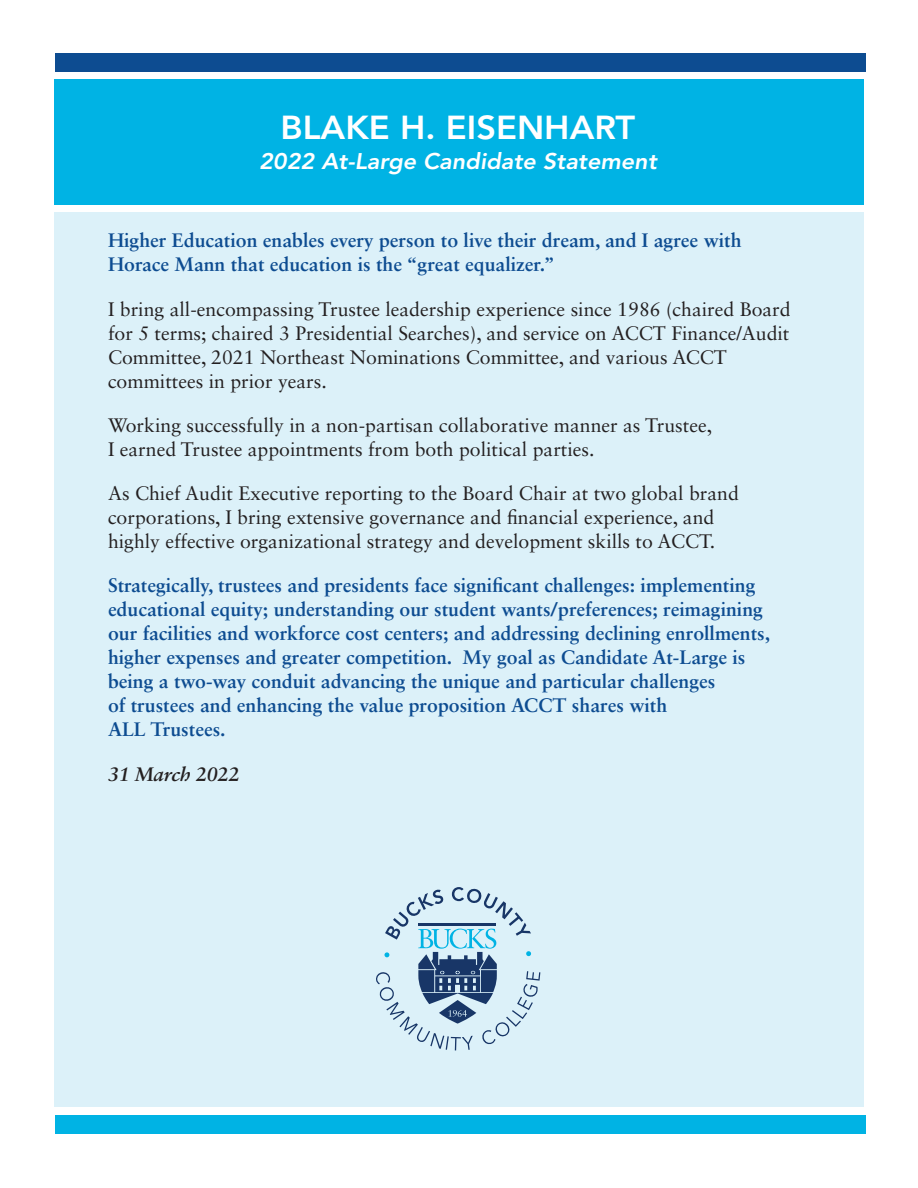
<style>
.page{position:relative;width:918px;height:1188px;background:#fff}
.page>*{position:absolute;margin:0;border:0;box-sizing:border-box;transform-origin:0 0}
.t1{font:800 33px "Avenir LT Std";color:#fff;scale:1.04 1}
.t2{font:italic 800 22.5px "Avenir LT Std";color:#fff;scale:1.04 1}
.t3{font:19.5px/24px "Sabon LT Std";color:#231f20}
.t4{font:700 19.5px/24px "Sabon LT Std";color:#0d4c91}
.t5{font:italic 700 19.5px "Sabon LT Std";color:#231f20}
</style>
<div class="page">
<div style="left:54px;top:212px;width:810px;height:895px;background:#dcf1f9"></div>
<div style="left:54px;top:80px;width:810px;height:125px;background:#00b3e4"></div>
<div style="left:55px;top:54px;width:810px;height:18px;background:#0d4c91"></div>
<div style="left:55px;top:1115px;width:810px;height:19px;background:#00b3e4"></div>
<svg style="left:376px;top:887px;width:164px;height:163px"></svg>
<h1 class="t1" style="left:281px;top:108px;width:342px">BLAKE H. EISENHART</h1>
<p class="t2" style="left:259px;top:148px;width:384px">2022 At-Large Candidate Statement</p>
<p class="t4" style="left:108px;top:228px;width:635px">Higher Education enables every person to live their dream, and I agree with<br>Horace Mann that education is the “great equalizer.”</p>
<p class="t3" style="left:108px;top:297px;width:684px">I bring all-encompassing Trustee leadership experience since 1986 (chaired Board for 5 terms; chaired 3 Presidential Searches), and service on ACCT Finance/Audit Committee, 2021 Northeast Nominations Committee, and various ACCT committees in prior years.</p>
<p class="t3" style="left:108px;top:413px;width:606px">Working successfully in a non-partisan collaborative manner as Trustee,<br>I earned Trustee appointments from both political parties.</p>
<p class="t3" style="left:108px;top:481px;width:632px">As Chief Audit Executive reporting to the Board Chair at two global brand corporations, I bring extensive governance and financial experience, and highly effective organizational strategy and development skills to ACCT.</p>
<p class="t4" style="left:108px;top:573px;width:664px">Strategically, trustees and presidents face significant challenges: implementing educational equity; understanding our student wants/preferences; reimagining our facilities and workforce cost centers; and addressing declining enrollments, higher expenses and greater competition. My goal as Candidate At-Large is being a two-way conduit advancing the unique and particular challenges<br>of trustees and enhancing the value proposition ACCT shares with<br>ALL Trustees.</p>
<p class="t5" style="left:108px;top:762px;width:133px">31 March 2022</p>
</div>
